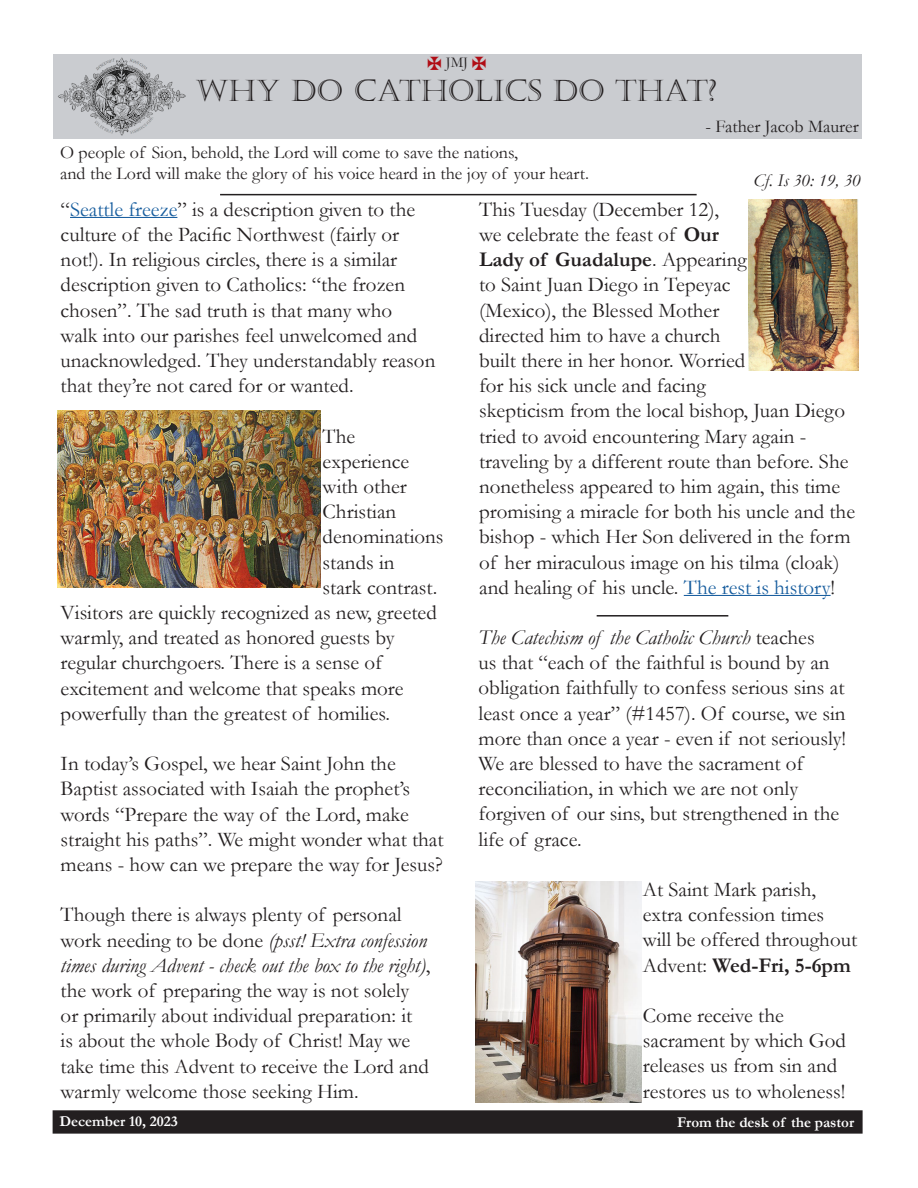
<style>
.page{position:relative;width:918px;height:1188px;background:#fff}
.page>*{position:absolute;margin:0;border:0;box-sizing:border-box;transform-origin:0 0}
.t1{font:30px "Castellar";color:#231f20}
.t2{font:21px/25.2px "Garamond";color:#231f20}
.t3{font:18px "Garamond";color:#231f20}
.t4{font:italic 18px "Garamond";color:#231f20}
.t5{font:700 15px "Garamond";color:#fff}
.t6{font:15px "Garamond";color:#231f20}
.s1{font-family:"liturgy";color:#b00d15}
.s2{font-weight:700}
.s3{color:#175d9e}
.s4{font-style:italic}
</style>
<div class="page">
<div style="left:53px;top:1111px;width:809px;height:22px;background:#231f20"></div>
<div style="left:53px;top:1110px;width:810px;height:24px;border:2px solid #231f20"></div>
<div style="left:53px;top:54px;width:809px;height:85px;background:#caccd0"></div>
<img style="left:58px;top:57px;width:128px;height:79px">
<hr style="left:684px;top:595px;width:147px;height:1px;background:#175d9e">
<hr style="left:70px;top:217px;width:107px;height:1px;background:#175d9e">
<hr style="left:597px;top:615px;width:131px;height:2px;background:#231f20">
<hr style="left:220px;top:194px;width:477px;height:1px;background:#231f20">
<img style="left:475px;top:881px;width:167px;height:222px">
<img style="left:748px;top:199px;width:111px;height:172px">
<img style="left:57px;top:411px;width:264px;height:177px">
<p class="t6" style="left:427px;top:52px;width:61px"><span class="s1">+</span> JMJ <span class="s1">+</span></p>
<p class="t1" style="left:195px;top:73px;width:523px">WHY DO CATHOLICS DO THAT?</p>
<p class="t3" style="left:705px;top:114px;width:155px">- Father Jacob Maurer</p>
<p class="t3" style="left:60px;top:140px;width:459px">O people of Sion, behold, the Lord will come to save the nations,</p>
<p class="t3" style="left:60px;top:162px;width:530px">and the Lord will make the glory of his voice heard in the joy of your heart.</p>
<p class="t4" style="left:753px;top:168px;width:109px">Cf. Is 30: 19, 30</p>
<p class="t2" style="left:479px;top:196px;width:377px">This Tuesday (December 12),<br>we celebrate the feast of <span class="s2">Our<br>Lady of Guadalupe</span>. Appearing<br>to Saint Juan Diego in Tepeyac<br>(Mexico), the Blessed Mother<br>directed him to have a church<br>built there in her honor. Worried<br>for his sick uncle and facing<br>skepticism from the local bishop, Juan Diego tried to avoid encountering Mary again - traveling by a different route than before. She nonetheless appeared to him again, this time promising a miracle for both his uncle and the bishop - which Her Son delivered in the form of her miraculous image on his tilma (cloak) and healing of his uncle. <span class="s3">The rest is history</span>!</p>
<p class="t2" style="left:479px;top:624px;width:369px"><span class="s4">The Catechism of the Catholic Church</span> teaches<br>us that “each of the faithful is bound by an obligation faithfully to confess serious sins at least once a year” (#1457). Of course, we sin more than once a year - even if not seriously!<br>We are blessed to have the sacrament of reconciliation, in which we are not only forgiven of our sins, but strengthened in the life of grace.</p>
<p class="t2" style="left:643px;top:876px;width:216px">At Saint Mark parish, extra confession times will be offered throughout<br>Advent: <span class="s2">Wed-Fri, 5-6pm</span></p>
<p class="t2" style="left:643px;top:1002px;width:205px">Come receive the sacrament by which God releases us from sin and restores us to wholeness!</p>
<p class="t2" style="left:61px;top:196px;width:376px">“<span class="s3">Seattle freeze</span>” is a description given to the culture of the Pacific Northwest (fairly or not!). In religious circles, there is a similar description given to Catholics: “the frozen chosen”. The sad truth is that many who<br>walk into our parishes feel unwelcomed and unacknowledged. They understandably reason that they’re not cared for or wanted.</p>
<p class="t2" style="left:323px;top:423px;width:34px">The</p>
<p class="t2" style="left:323px;top:448px;width:88px">experience</p>
<p class="t2" style="left:323px;top:473px;width:86px">with other</p>
<p class="t2" style="left:323px;top:499px;width:75px">Christian</p>
<p class="t2" style="left:323px;top:524px;width:122px">denominations</p>
<p class="t2" style="left:323px;top:549px;width:73px">stands in</p>
<p class="t2" style="left:323px;top:574px;width:116px">stark contrast.</p>
<p class="t2" style="left:61px;top:599px;width:378px">Visitors are quickly recognized as new, greeted</p>
<p class="t2" style="left:61px;top:625px;width:336px">warmly, and treated as honored guests by</p>
<p class="t2" style="left:61px;top:650px;width:323px">regular churchgoers. There is a sense of</p>
<p class="t2" style="left:61px;top:675px;width:345px">excitement and welcome that speaks more</p>
<p class="t2" style="left:61px;top:700px;width:331px">powerfully than the greatest of homilies.</p>
<p class="t2" style="left:61px;top:751px;width:384px">In today’s Gospel, we hear Saint John the Baptist associated with Isaiah the prophet’s words “Prepare the way of the Lord, make straight his paths”. We might wonder what that means - how can we prepare the way for Jesus?</p>
<p class="t2" style="left:61px;top:902px;width:371px">Though there is always plenty of personal work needing to be done <span class="s4">(psst! Extra confession times during Advent - check out the box to the right)</span>, the work of preparing the way is not solely or primarily about individual preparation: it<br>is about the whole Body of Christ! May we take time this Advent to receive the Lord and warmly welcome those seeking Him.</p>
<p class="t5" style="left:59px;top:1111px;width:120px">December 10, 2023</p>
<p class="t5" style="left:677px;top:1112px;width:179px">From the desk of the pastor</p>
</div>
